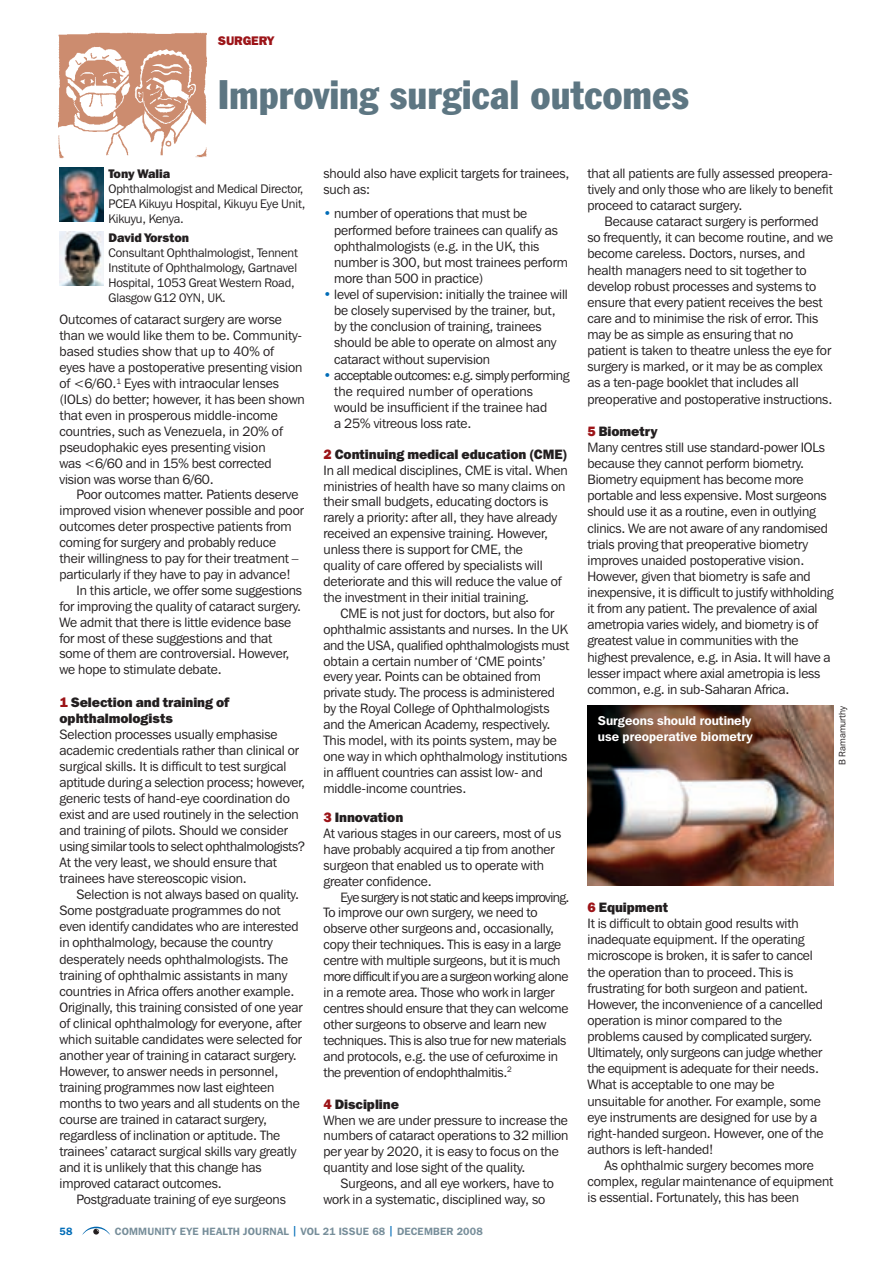
<style>
.page{position:relative;width:893px;height:1263px;background:#fff}
.page>*{position:absolute;margin:0;border:0;box-sizing:border-box;transform-origin:0 0}
.t1{font:condensed 40.5px "Franklin Gothic BT";color:#5d7682}
.t2{font:13.5px/16px "Franklin Gothic IT Cby BT";letter-spacing:-.005em;color:#231f20}
.t3{font:800 13.5px/16px "Franklin Gothic IT Cby BT";letter-spacing:-.005em;color:#231f20}
.t4{font:600 12.75px/15.8px "Franklin Gothic IT Cby BT";color:#fff}
.t5{font:12.3px/15px "Franklin Gothic IT Cby BT";letter-spacing:-.005em;color:#231f20}
.t6{font:800 12.3px "Franklin Gothic IT Cby BT";letter-spacing:-.005em;color:#231f20}
.t7{font:800 12.3px "Franklin Gothic IT Cby BT";color:#9c1418}
.t8{font:600 10.5px "Franklin Gothic IT Cby BT";letter-spacing:.02em;color:#778e9a}
.t9{font:600 10.5px "Franklin Gothic IT Cby BT";color:#006cb7}
.t10{font:9.3px "Franklin Gothic IT Cby BT";color:#231f20}
.s1{color:#9c1418}
.s2{font-weight:800;color:#006cb7}
.s3{font-weight:800;color:#9c1418}
.s4{font-weight:800}
.s5{color:#006cb7}
</style>
<div class="page">
<img style="left:58px;top:32px;width:149px;height:127px">
<img style="left:60px;top:168px;width:44px;height:54px">
<img style="left:60px;top:232px;width:44px;height:53px">
<svg style="left:82px;top:1227px;width:28px;height:8px"></svg>
<img style="left:587px;top:706px;width:246px;height:179px">
<p class="t7" style="left:218px;top:33px;width:58px">SURGERY</p>
<h1 class="t1" style="left:218px;top:69px;width:473px">Improving surgical outcomes</h1>
<p class="t6" style="left:108px;top:166px;width:63px">Tony Walia</p>
<p class="t5" style="left:108px;top:181px;width:198px">Ophthalmologist and Medical Director,<br>PCEA Kikuyu Hospital, Kikuyu Eye Unit,<br>Kikuyu, Kenya.</p>
<p class="t6" style="left:108px;top:229px;width:82px">David Yorston</p>
<p class="t5" style="left:108px;top:245px;width:191px">Consultant Ophthalmologist, Tennent Institute of Ophthalmology, Gartnavel Hospital, 1053 Great Western Road, Glasgow G12 0YN, UK.</p>
<p class="t2" style="left:60px;top:312px;width:247px">Outcomes of cataract surgery are worse than we would like them to be. Community&shy;based studies show that up to 40% of<br>eyes have a postoperative presenting vision of &lt;6/60.<sup>1</sup> Eyes with intraocular lenses (IOLs) do better; however, it has been shown that even in prosperous middle-income countries, such as Venezuela, in 20% of pseudophakic eyes presenting vision<br>was &lt;6/60 and in 15% best corrected vision was worse than 6/60.</p>
<p class="t2" style="left:77px;top:486px;width:224px">Poor outcomes matter. Patients deserve</p>
<p class="t2" style="left:60px;top:502px;width:246px">improved vision whenever possible and poor</p>
<p class="t2" style="left:60px;top:518px;width:234px">outcomes deter prospective patients from</p>
<p class="t2" style="left:60px;top:534px;width:218px">coming for surgery and probably reduce</p>
<p class="t2" style="left:60px;top:550px;width:241px">their willingness to pay for their treatment –</p>
<p class="t2" style="left:60px;top:566px;width:233px">particularly if they have to pay in advance!</p>
<p class="t2" style="left:77px;top:582px;width:227px">In this article, we offer some suggestions</p>
<p class="t2" style="left:60px;top:598px;width:243px">for improving the quality of cataract surgery.</p>
<p class="t2" style="left:60px;top:614px;width:233px">We admit that there is little evidence base</p>
<p class="t2" style="left:60px;top:630px;width:214px">for most of these suggestions and that</p>
<p class="t2" style="left:60px;top:645px;width:232px">some of them are controversial. However,</p>
<p class="t2" style="left:60px;top:661px;width:164px">we hope to stimulate debate.</p>
<p class="t3" style="left:60px;top:693px;width:172px"><span class="s1">1</span> Selection and training of ophthalmologists</p>
<p class="t2" style="left:60px;top:726px;width:247px">Selection processes usually emphasise academic credentials rather than clinical or surgical skills. It is difficult to test surgical aptitude during a selection process; however, generic tests of hand-eye coordination do exist and are used routinely in the selection and training of pilots. Should we consider using similar tools to select ophthalmologists?<br>At the very least, we should ensure that trainees have stereoscopic vision.</p>
<p class="t2" style="left:60px;top:886px;width:245px;text-indent:17px">Selection is not always based on quality.<br>Some postgraduate programmes do not even identify candidates who are interested in ophthalmology, because the country desperately needs ophthalmologists. The training of ophthalmic assistants in many countries in Africa offers another example.<br>Originally, this training consisted of one year of clinical ophthalmology for everyone, after which suitable candidates were selected for another year of training in cataract surgery.<br>However, to answer needs in personnel, training programmes now last eighteen months to two years and all students on the course are trained in cataract surgery, regardless of inclination or aptitude. The trainees’ cataract surgical skills vary greatly and it is unlikely that this change has improved cataract outcomes.</p>
<p class="t2" style="left:77px;top:1191px;width:211px">Postgraduate training of eye surgeons</p>
<p class="t2" style="left:323px;top:165px;width:247px">should also have explicit targets for trainees, such as:</p>
<p class="t2" style="left:334px;top:205px;width:235px;text-indent:-11px"><span class="s2">•</span> number of operations that must be performed before trainees can qualify as ophthalmologists (e.g. in the UK, this number is 300, but most trainees perform more than 500 in practice)</p>
<p class="t2" style="left:334px;top:286px;width:235px;text-indent:-11px"><span class="s2">•</span> level of supervision: initially the trainee will be closely supervised by the trainer, but, by the conclusion of training, trainees should be able to operate on almost any cataract without supervision</p>
<p class="t2" style="left:334px;top:367px;width:237px;text-indent:-11px"><span class="s2">•</span> acceptable outcomes: e.g. simply performing the required number of operations<br>would be insufficient if the trainee had<br>a 25% vitreous loss rate.</p>
<p class="t2" style="left:323px;top:446px;width:246px"><span class="s3">2</span> <span class="s4">Continuing medical education (CME)<br></span>In all medical disciplines, CME is vital. When ministries of health have so many claims on their small budgets, educating doctors is rarely a priority: after all, they have already received an expensive training. However, unless there is support for CME, the<br>quality of care offered by specialists will deteriorate and this will reduce the value of the investment in their initial training.</p>
<p class="t2" style="left:323px;top:605px;width:247px;text-indent:17px">CME is not just for doctors, but also for ophthalmic assistants and nurses. In the UK and the USA, qualified ophthalmologists must obtain a certain number of ‘CME points’ every year. Points can be obtained from private study. The process is administered by the Royal College of Ophthalmologists and the American Academy, respectively.<br>This model, with its points system, may be one way in which ophthalmology institutions in affluent countries can assist low- and middle-income countries.</p>
<p class="t2" style="left:323px;top:809px;width:239px"><span class="s3">3</span> <span class="s4">Innovation<br></span>At various stages in our careers, most of us have probably acquired a tip from another surgeon that enabled us to operate with greater confidence.</p>
<p class="t2" style="left:323px;top:889px;width:247px;text-indent:17px">Eye surgery is not static and keeps improving.<br>To improve our own surgery, we need to observe other surgeons and, occasionally, copy their techniques. This is easy in a large centre with multiple surgeons, but it is much more difficult if you are a surgeon working alone in a remote area. Those who work in larger centres should ensure that they can welcome other surgeons to observe and learn new techniques. This is also true for new materials and protocols, e.g. the use of cefuroxime in the prevention of endophthalmitis.<sup>2</sup></p>
<p class="t2" style="left:323px;top:1096px;width:246px"><span class="s3">4</span> <span class="s4">Discipline<br></span>When we are under pressure to increase the numbers of cataract operations to 32 million per year by 2020, it is easy to focus on the quantity and lose sight of the quality.</p>
<p class="t2" style="left:323px;top:1175px;width:232px;text-indent:17px">Surgeons, and all eye workers, have to work in a systematic, disciplined way, so</p>
<p class="t9" style="left:60px;top:1225px;width:14px">58</p>
<p class="t8" style="left:115px;top:1225px;width:369px">Community Eye Health Journal <span class="s5">|</span> Vol 21 ISSUE 68 <span class="s5">|</span> DECEMBER 2008</p>
<p class="t2" style="left:587px;top:165px;width:247px;text-align:justify">that all patients are fully assessed preopera&shy;tively and only those who are likely to benefit proceed to cataract surgery.</p>
<p class="t2" style="left:587px;top:213px;width:247px;text-indent:17px">Because cataract surgery is performed so frequently, it can become routine, and we become careless. Doctors, nurses, and health managers need to sit together to develop robust processes and systems to ensure that every patient receives the best care and to minimise the risk of error. This may be as simple as ensuring that no patient is taken to theatre unless the eye for surgery is marked, or it may be as complex as a ten-page booklet that includes all preoperative and postoperative instructions.</p>
<p class="t2" style="left:587px;top:423px;width:247px"><span class="s3">5</span> <span class="s4">Biometry<br></span>Many centres still use standard-power IOLs because they cannot perform biometry.<br>Biometry equipment has become more portable and less expensive. Most surgeons should use it as a routine, even in outlying clinics. We are not aware of any randomised trials proving that preoperative biometry improves unaided postoperative vision.<br>However, given that biometry is safe and inexpensive, it is difficult to justify withholding it from any patient. The prevalence of axial ametropia varies widely, and biometry is of greatest value in communities with the highest prevalence, e.g. in Asia. It will have a lesser impact where axial ametropia is less common, e.g. in sub-Saharan Africa.</p>
<p class="t4" style="left:598px;top:712px;width:157px">Surgeons should routinely use preoperative biometry</p>
<p class="t10" style="left:836px;top:765px;width:61px;rotate:-90deg">B Ramamurthy</p>
<p class="t2" style="left:587px;top:899px;width:238px"><span class="s3">6</span> <span class="s4">Equipment<br></span>It is difficult to obtain good results with inadequate equipment. If the operating microscope is broken, it is safer to cancel the operation than to proceed. This is frustrating for both surgeon and patient.<br>However, the inconvenience of a cancelled operation is minor compared to the problems caused by complicated surgery.<br>Ultimately, only surgeons can judge whether the equipment is adequate for their needs.<br>What is acceptable to one may be unsuitable for another. For example, some eye instruments are designed for use by a right-handed surgeon. However, one of the authors is left-handed!</p>
<p class="t2" style="left:587px;top:1157px;width:247px;text-indent:17px">As ophthalmic surgery becomes more complex, regular maintenance of equipment is essential. Fortunately, this has been</p>
</div>
